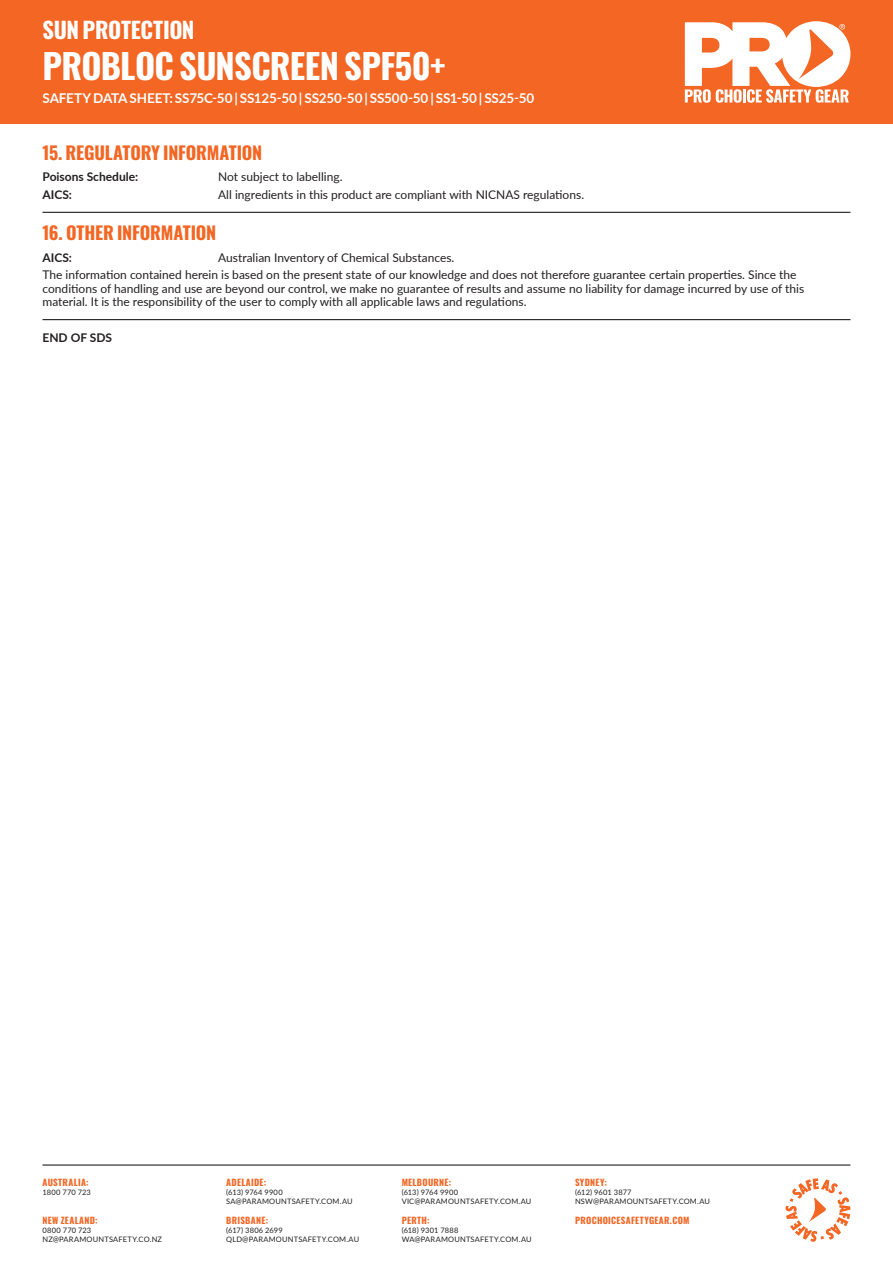
<style>
.page{position:relative;width:893px;height:1263px;background:#fff}
.page>*{position:absolute;margin:0;border:0;box-sizing:border-box;transform-origin:0 0}
.t1{font:700 34.5px "Oswald";letter-spacing:-.02em;color:#fff}
.t2{font:700 22.5px "Oswald";letter-spacing:-.015em;color:#fff}
.t3{font:700 18px "Oswald";letter-spacing:-.015em;color:#f36624}
.t4{font:700 13.5px "Lato";letter-spacing:-.01em;color:#fff}
.t5{font:12px/13.5px "Lato";color:#231f20}
.t6{font:700 12px "Lato";color:#231f20}
.t7{font:700 9px "Oswald";letter-spacing:.035em;color:#f36624}
.t8{font:7.5px/9px "Lato";letter-spacing:.025em;color:#231f20}
</style>
<div class="page">
<div style="left:0;top:0;width:893px;height:124px;background:#f36624"></div>
<svg style="left:685px;top:21px;width:165px;height:82px"></svg>
<hr style="left:43px;top:1164px;width:807px;height:1px;background:#231f20">
<svg style="left:785px;top:1178px;width:65px;height:64px"></svg>
<hr style="left:43px;top:212px;width:807px;height:1px;background:#231f20">
<hr style="left:43px;top:319px;width:807px;height:1px;background:#231f20">
<h2 class="t2" style="left:43px;top:19px;width:154px">SUN PROTECTION</h2>
<h1 class="t1" style="left:43px;top:48px;width:405px">PROBLOC SUNSCREEN SPF50+</h1>
<p class="t4" style="left:43px;top:88px;width:493px">SAFETY DATA SHEET: SS75C-50 | SS125-50 | SS250-50 | SS500-50 | SS1-50 | SS25-50</p>
<p class="t3" style="left:43px;top:143px;width:221px">15. REGULATORY INFORMATION</p>
<p class="t6" style="left:43px;top:168px;width:97px">Poisons Schedule:</p>
<p class="t6" style="left:43px;top:186px;width:31px">AICS:</p>
<p class="t5" style="left:218px;top:170px;width:126px">Not subject to labelling.</p>
<p class="t5" style="left:218px;top:187px;width:367px">All ingredients in this product are compliant with NICNAS regulations.</p>
<p class="t3" style="left:43px;top:224px;width:175px">16. OTHER INFORMATION</p>
<p class="t5" style="left:218px;top:250px;width:238px">Australian Inventory of Chemical Substances.</p>
<p class="t5" style="left:43px;top:268px;width:763px">The information contained herein is based on the present state of our knowledge and does not therefore guarantee certain properties. Since the conditions of handling and use are beyond our control, we make no guarantee of results and assume no liability for damage incurred by use of this material. It is the responsibility of the user to comply with all applicable laws and regulations.</p>
<p class="t6" style="left:43px;top:249px;width:31px">AICS:</p>
<p class="t6" style="left:43px;top:328px;width:71px">END OF SDS</p>
<p class="t7" style="left:43px;top:1177px;width:48px">AUSTRALIA:</p>
<p class="t8" style="left:43px;top:1187px;width:50px">1800 770 723</p>
<p class="t7" style="left:43px;top:1215px;width:57px">NEW ZEALAND:</p>
<p class="t8" style="left:43px;top:1225px;width:121px">0800 770 723<br>NZ@PARAMOUNTSAFETY.CO.NZ</p>
<p class="t7" style="left:226px;top:1177px;width:42px">ADELAIDE:</p>
<p class="t8" style="left:226px;top:1187px;width:128px">(613) 9764 9900<br>SA@PARAMOUNTSAFETY.COM.AU</p>
<p class="t7" style="left:226px;top:1215px;width:43px">BRISBANE:</p>
<p class="t8" style="left:226px;top:1225px;width:134px">(617) 3806 2699<br>QLD@PARAMOUNTSAFETY.COM.AU</p>
<p class="t7" style="left:402px;top:1177px;width:51px">MELBOURNE:</p>
<p class="t8" style="left:402px;top:1187px;width:131px">(613) 9764 9900<br>VIC@PARAMOUNTSAFETY.COM.AU</p>
<p class="t7" style="left:402px;top:1215px;width:30px">PERTH:</p>
<p class="t8" style="left:402px;top:1225px;width:131px">(618) 9301 7888<br>WA@PARAMOUNTSAFETY.COM.AU</p>
<p class="t7" style="left:575px;top:1177px;width:33px">SYDNEY:</p>
<p class="t8" style="left:575px;top:1187px;width:136px">(612) 9601 3877<br>NSW@PARAMOUNTSAFETY.COM.AU</p>
<p class="t7" style="left:575px;top:1215px;width:116px">PROCHOICESAFETYGEAR.COM</p>
</div>
